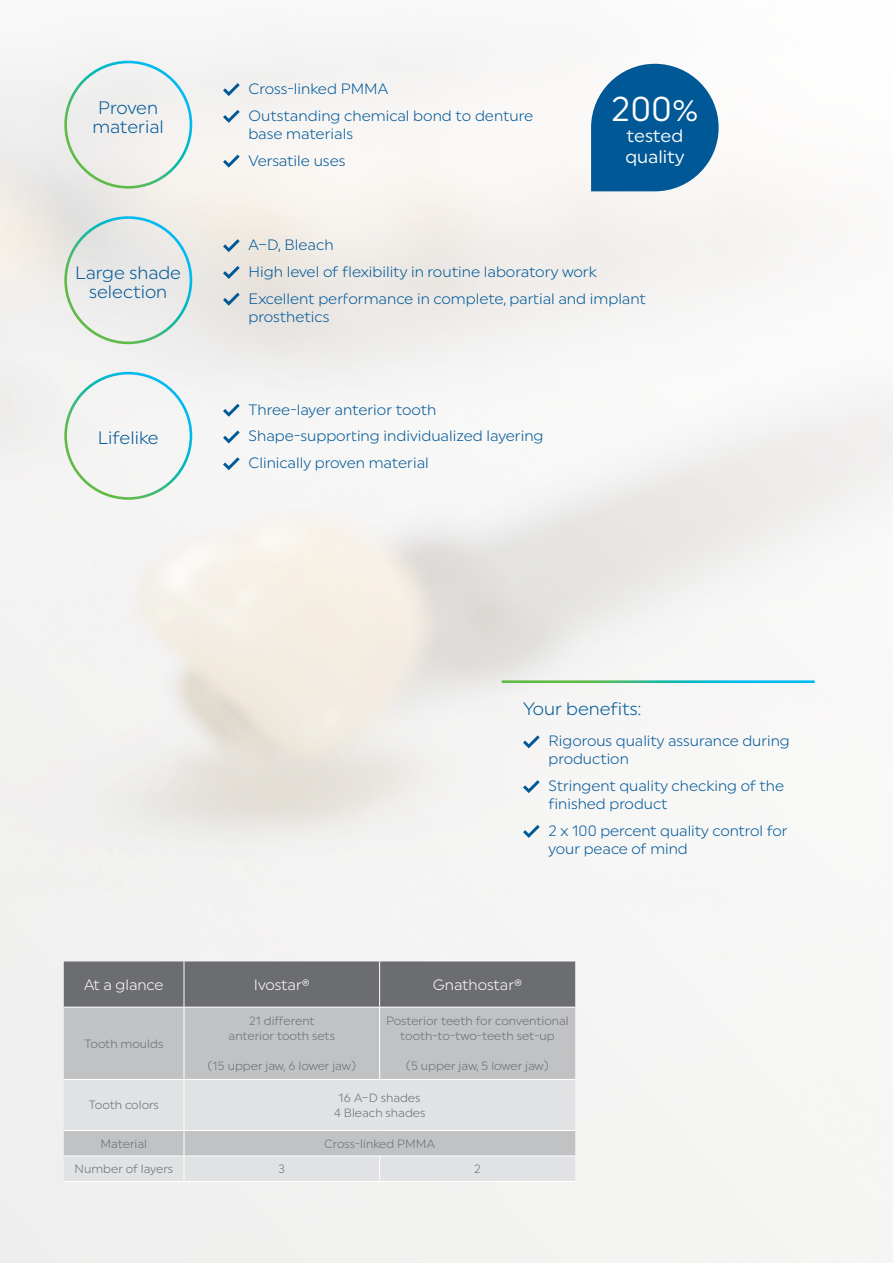
<style>
.page{position:relative;width:893px;height:1263px;background:#fff}
.page>*{position:absolute;margin:0;border:0;box-sizing:border-box;transform-origin:0 0}
.t1{font:34.5px "Uniform Pro";color:#fff}
.t2{font:18px/19.4px "Uniform Pro Lgt";color:#015897;text-align:center}
.t3{font:18px/21px "Uniform Pro";color:#fff}
.t4{font:15px/18px "Uniform Pro Lgt";color:#015897}
.Lauftext{font:15px "Uniform Pro Lgt";color:#fff}
.Lauftext-2{font:12px/15px "Uniform Pro Lgt";color:#6c6d70;text-align:center}
</style>
<div class="page">
<img style="left:0;top:35px;width:893px;height:1228px">
<hr style="left:502px;top:680px;width:313px;height:3px;background:#fff">
<svg style="left:523px;top:735px;width:17px;height:13px"></svg>
<svg style="left:523px;top:780px;width:17px;height:13px"></svg>
<svg style="left:523px;top:825px;width:17px;height:13px"></svg>
<div style="left:64px;top:61px;width:128px;height:128px;border:3px solid #fff;border-radius:50%"></div>
<svg style="left:223px;top:83px;width:17px;height:13px"></svg>
<svg style="left:223px;top:110px;width:17px;height:13px"></svg>
<svg style="left:223px;top:155px;width:17px;height:13px"></svg>
<div style="left:64px;top:372px;width:128px;height:128px;border:3px solid #fff;border-radius:50%"></div>
<svg style="left:223px;top:404px;width:17px;height:13px"></svg>
<svg style="left:223px;top:430px;width:17px;height:13px"></svg>
<svg style="left:223px;top:457px;width:17px;height:13px"></svg>
<div style="left:64px;top:216px;width:128px;height:128px;border:3px solid #fff;border-radius:50%"></div>
<svg style="left:223px;top:239px;width:17px;height:13px"></svg>
<svg style="left:223px;top:266px;width:17px;height:13px"></svg>
<svg style="left:223px;top:293px;width:17px;height:13px"></svg>
<div style="left:591px;top:64px;width:128px;height:127px;background:#015897;border-radius:64px"></div>
<div style="left:64px;top:961px;width:511px;height:46px;background:#6c6d70"></div>
<div style="left:64px;top:1008px;width:511px;height:71px;background:#c1c2c4"></div>
<svg style="left:64px;top:1080px;width:511px;height:101px;background:#d9dadc"></svg>
<hr style="left:184px;top:961px;width:1px;height:46px;background:#fff">
<hr style="left:379px;top:961px;width:1px;height:46px;background:#fff">
<hr style="left:184px;top:1007px;width:1px;height:72px;background:#fff">
<hr style="left:379px;top:1007px;width:1px;height:72px;background:#fff">
<hr style="left:64px;top:1079px;width:120px;height:1px;background:#fff">
<hr style="left:184px;top:1079px;width:196px;height:1px;background:#fff">
<hr style="left:184px;top:1080px;width:1px;height:50px;background:#fff">
<hr style="left:380px;top:1079px;width:195px;height:1px;background:#fff">
<hr style="left:64px;top:1130px;width:120px;height:1px;background:#fff">
<hr style="left:184px;top:1130px;width:196px;height:1px;background:#fff">
<hr style="left:380px;top:1130px;width:195px;height:1px;background:#fff">
<hr style="left:64px;top:1155px;width:120px;height:1px;background:#fff">
<hr style="left:184px;top:1155px;width:196px;height:1px;background:#fff">
<svg style="left:184px;top:1131px;width:1px;height:50px"></svg>
<hr style="left:380px;top:1155px;width:195px;height:1px;background:#fff">
<svg style="left:379px;top:1156px;width:1px;height:25px"></svg>
<hr style="left:64px;top:1181px;width:120px;height:1px;background:#fff">
<hr style="left:184px;top:1181px;width:196px;height:1px;background:#fff">
<hr style="left:380px;top:1181px;width:195px;height:1px;background:#fff">
<hr style="left:64px;top:1007px;width:120px;height:1px;background:#fff">
<hr style="left:184px;top:1007px;width:196px;height:1px;background:#fff">
<hr style="left:380px;top:1007px;width:195px;height:1px;background:#fff">
<p class="t2" style="left:92px;top:97px;width:73px">Proven material</p>
<p class="t2" style="left:75px;top:263px;width:107px">Large shade selection</p>
<p class="t2" style="left:98px;top:428px;width:63px">Lifelike</p>
<p class="t4" style="left:249px;top:80px;width:141px">Cross-linked PMMA</p>
<p class="t4" style="left:249px;top:106px;width:286px">Outstanding chemical bond to denture base materials</p>
<p class="t4" style="left:249px;top:151px;width:99px">Versatile uses</p>
<p class="t1" style="left:611px;top:88px;width:89px">200%</p>
<p class="t3" style="left:625px;top:125px;width:60px">tested quality</p>
<p class="t4" style="left:249px;top:236px;width:87px">A–D, Bleach</p>
<p class="t4" style="left:249px;top:262px;width:350px">High level of flexibility in routine laboratory work</p>
<p class="t4" style="left:249px;top:289px;width:399px">Excellent performance in complete, partial and implant prosthetics</p>
<p class="t4" style="left:249px;top:400px;width:189px">Three-layer anterior tooth</p>
<p class="t4" style="left:249px;top:427px;width:297px">Shape-supporting individualized layering</p>
<p class="t4" style="left:249px;top:454px;width:182px">Clinically proven material</p>
<p class="t2" style="left:523px;top:699px;width:120px">Your benefits:</p>
<p class="t4" style="left:549px;top:732px;width:243px">Rigorous quality assurance during production</p>
<p class="t4" style="left:549px;top:777px;width:237px">Stringent quality checking of the finished product</p>
<p class="t4" style="left:549px;top:821px;width:241px">2 x 100 percent quality control for your peace of mind</p>
<p class="Lauftext" style="left:84px;top:976px;width:81px">At a glance</p>
<p class="Lauftext" style="left:254px;top:976px;width:57px">Ivostar®</p>
<p class="Lauftext" style="left:433px;top:976px;width:91px">Gnathostar®</p>
<p class="Lauftext-2" style="left:84px;top:1036px;width:81px">Tooth moulds</p>
<p class="Lauftext-2" style="left:89px;top:1097px;width:72px">Tooth colors</p>
<p class="Lauftext-2" style="left:249px;top:1013px;width:67px">21 different</p>
<p class="Lauftext-2" style="left:229px;top:1028px;width:108px">anterior tooth sets</p>
<p class="Lauftext-2" style="left:207px;top:1058px;width:150px">(15 upper jaw, 6 lower jaw)</p>
<p class="Lauftext-2" style="left:386px;top:1013px;width:184px">Posterior teeth for conventional tooth-to-two-teeth set-up</p>
<p class="Lauftext-2" style="left:406px;top:1058px;width:145px">(5 upper jaw, 5 lower jaw)</p>
<p class="Lauftext-2" style="left:339px;top:1090px;width:83px">16 A–D shades</p>
<p class="Lauftext-2" style="left:334px;top:1105px;width:93px">4 Bleach shades</p>
<p class="Lauftext-2" style="left:101px;top:1136px;width:48px">Material</p>
<p class="Lauftext-2" style="left:324px;top:1136px;width:112px">Cross-linked PMMA</p>
<p class="Lauftext-2" style="left:75px;top:1161px;width:100px">Number of layers</p>
<p class="Lauftext-2" style="left:279px;top:1161px;width:8px">3</p>
<p class="Lauftext-2" style="left:474px;top:1161px;width:8px">2</p>
</div>
